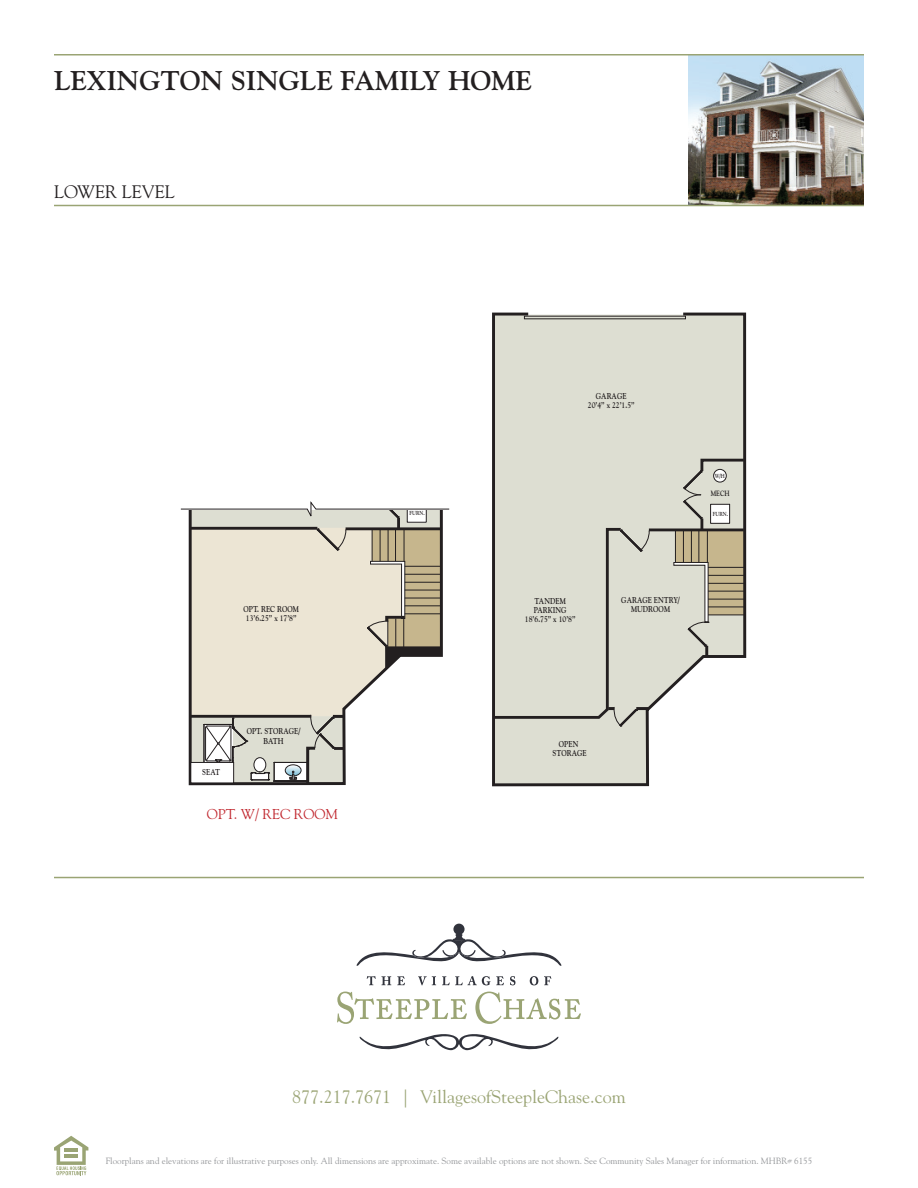
<style>
.page{position:relative;width:918px;height:1188px;background:#fff}
.page>*{position:absolute;margin:0;border:0;box-sizing:border-box;transform-origin:0 0}
.t1{font:700 27px "Goudy";color:#231f20}
.t2{font:18px "Goudy";color:#9aa474}
.t3{font:18px "Goudy";color:#231f20}
.t4{font:14.25px "Goudy";color:#c0262d}
.t5{font:9px "Goudy";color:#939598}
.t6{font:700 8.55px/9.1px "Goudy";color:#231f20;text-align:center;scale:.81 1}
.t7{font:700 7.65px "Goudy";color:#231f20;scale:.81 1}
.t8{font:700 5.85px "Goudy";color:#231f20;scale:.81 1}
</style>
<div class="page">
<img style="left:689px;top:56px;width:175px;height:149px">
<svg style="left:337px;top:992px;width:130px;height:32px"></svg>
<svg style="left:475px;top:992px;width:106px;height:32px"></svg>
<svg style="left:367px;top:976px;width:24px;height:9px"></svg>
<svg style="left:397px;top:976px;width:8px;height:9px"></svg>
<svg style="left:418px;top:976px;width:18px;height:9px"></svg>
<svg style="left:442px;top:976px;width:48px;height:9px"></svg>
<svg style="left:496px;top:976px;width:8px;height:9px"></svg>
<svg style="left:510px;top:976px;width:5px;height:9px"></svg>
<svg style="left:530px;top:976px;width:8px;height:9px"></svg>
<svg style="left:544px;top:976px;width:7px;height:9px"></svg>
<div style="left:453px;top:924px;width:12px;height:11px;background:#31333c;border-radius:50%"></div>
<svg style="left:356px;top:934px;width:206px;height:32px"></svg>
<svg style="left:359px;top:1034px;width:200px;height:17px"></svg>
<hr style="left:54px;top:877px;width:810px;height:1px;background:#9aa474">
<hr style="left:54px;top:205px;width:810px;height:1px;background:#9aa474">
<hr style="left:54px;top:54px;width:810px;height:2px;background:#9aa474">
<svg style="left:54px;top:1136px;width:34px;height:39px"></svg>
<svg style="left:180px;top:501px;width:270px;height:285px"></svg>
<div style="left:191px;top:762px;width:43px;height:21px;background:#fff"></div>
<div style="left:190px;top:762px;width:44px;height:21px;border:1px solid #231f20"></div>
<svg style="left:492px;top:312px;width:255px;height:475px;background:#d9d9ce"></svg>
<hr style="left:649px;top:529px;width:95px;height:2px;background:#231f20">
<svg style="left:684px;top:457px;width:63px;height:72px;background:#c4c4bb"></svg>
<div style="left:492px;top:527px;width:158px;height:200px;background:#ddded2"></div>
<svg style="left:674px;top:562px;width:35px;height:94px;background:#cdcec3"></svg>
<hr style="left:675px;top:530px;width:1px;height:32px;background:#231f20">
<hr style="left:683px;top:530px;width:1px;height:32px;background:#231f20">
<hr style="left:691px;top:530px;width:1px;height:32px;background:#231f20">
<hr style="left:699px;top:530px;width:1px;height:32px;background:#231f20">
<hr style="left:707px;top:530px;width:1px;height:32px;background:#231f20">
<hr style="left:708px;top:567px;width:36px;height:1px;background:#231f20">
<hr style="left:708px;top:575px;width:36px;height:1px;background:#231f20">
<hr style="left:708px;top:583px;width:36px;height:1px;background:#231f20">
<hr style="left:708px;top:591px;width:36px;height:1px;background:#231f20">
<hr style="left:708px;top:599px;width:36px;height:1px;background:#231f20">
<hr style="left:708px;top:607px;width:36px;height:1px;background:#231f20">
<hr style="left:708px;top:615px;width:36px;height:1px;background:#231f20">
<h1 class="t1" style="left:54px;top:70px;width:480px">LEXINGTON SINGLE FAMILY HOME</h1>
<h2 class="t3" style="left:54px;top:185px;width:122px">LOWER LEVEL</h2>
<p class="t6" style="left:243px;top:605px;width:70px;text-align:left">OPT. REC ROOM<br>13’6.25” x 17’8”</p>
<p class="t6" style="left:202px;top:768px;width:23px">SEAT</p>
<p class="t6" style="left:247px;top:728px;width:68px">OPT. STORAGE/<br>BATH</p>
<h3 class="t4" style="left:207px;top:809px;width:133px">OPT. W/ REC ROOM</h3>
<p class="t8" style="left:409px;top:510px;width:20px">FURN.</p>
<p class="t6" style="left:588px;top:392px;width:59px">GARAGE<br>20’4” x 22’1.5”</p>
<p class="t8" style="left:715px;top:473px;width:14px">W/H</p>
<p class="t8" style="left:713px;top:511px;width:20px">FURN.</p>
<p class="t7" style="left:711px;top:490px;width:25px">MECH</p>
<p class="t6" style="left:525px;top:597px;width:64px">TANDEM<br>PARKING<br>18’6.75” x 10’8”</p>
<p class="t6" style="left:621px;top:596px;width:74px">GARAGE ENTRY/<br>MUDROOM</p>
<p class="t6" style="left:553px;top:740px;width:44px">OPEN<br>STORAGE</p>
<h2 class="t2" style="left:292px;top:1090px;width:335px">877.217.7671 | VillagesofSteepleChase.com</h2>
<p class="t5" style="left:106px;top:1157px;width:708px">Floorplans and elevations are for illustrative purposes only. All dimensions are approximate. Some available options are not shown. See Community Sales Manager for information. MHBR# 6155</p>
</div>
